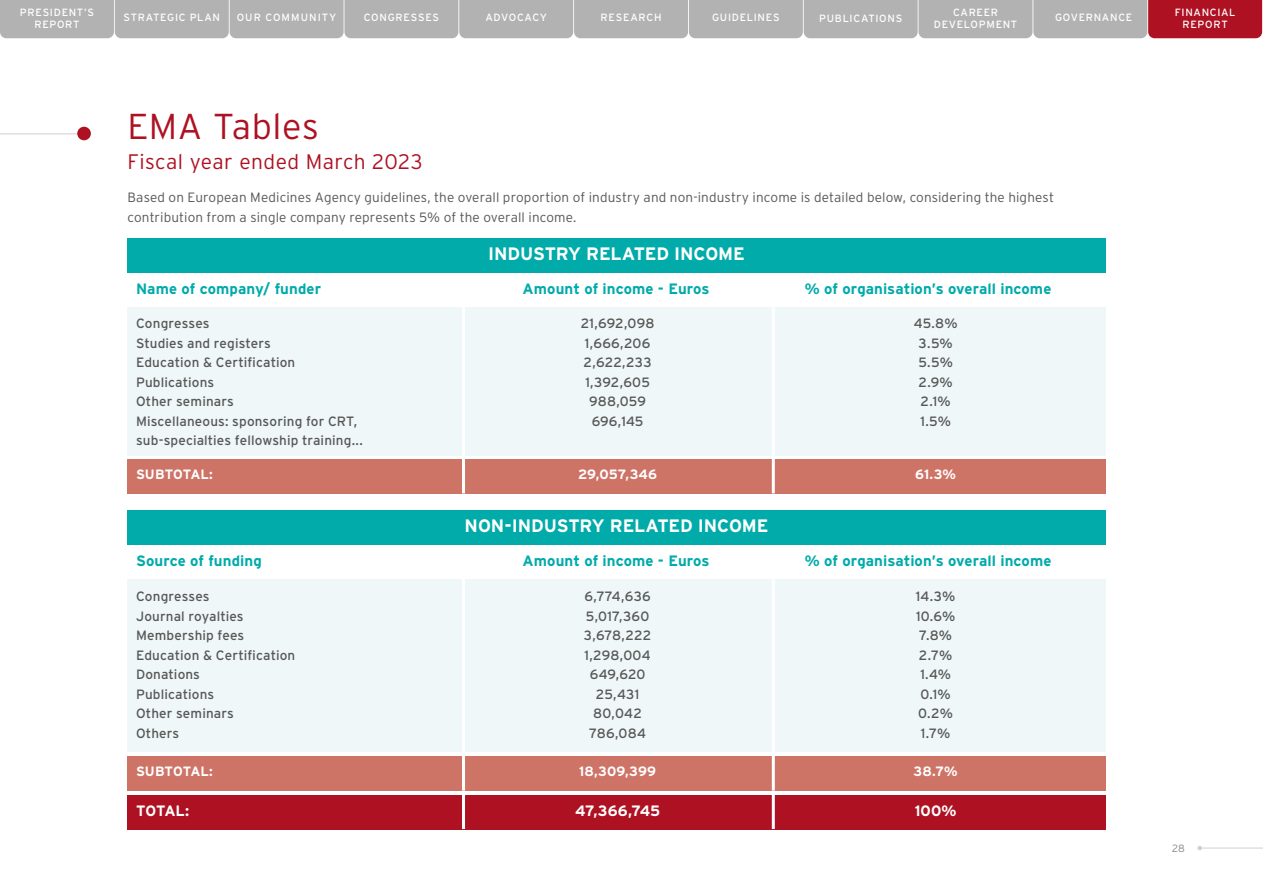
<style>
.page{position:relative;width:1263px;height:893px;background:#fff}
.page>*{position:absolute;margin:0;border:0;box-sizing:border-box;transform-origin:0 0}
.t1{font:300 36px "Interstate WGL";letter-spacing:.01em;color:#ae1122}
.t2{font:300 21px "Interstate WGL";letter-spacing:.02em;color:#ae1122}
.t3{font:700 18px "Interstate WGL";letter-spacing:-.01em;color:#fff}
.t4{font:700 15px "Interstate WGL";letter-spacing:.005em;color:#00abaa}
.t5{font:700 15px "Interstate WGL";letter-spacing:-.005em;color:#fff}
.t6{font:13.5px "Interstate WGL";letter-spacing:.01em;color:#575756}
.t7{font:300 13.5px/19.5px "Interstate WGL";letter-spacing:.01em;color:#575756}
.t8{font:700 13.5px "Interstate WGL";color:#fff}
.t9{font:10.5px/12.6px "Interstate WGL";letter-spacing:.065em;color:#fff;text-align:center}
.t10{font:10.5px "Interstate WGL";letter-spacing:.1em;color:#fff}
.t11{font:300 10.5px "Interstate WGL";color:#878787}
</style>
<div class="page">
<hr style="left:1200px;top:848px;width:63px;height:1px;background:#d0d0d0">
<svg style="left:1197px;top:846px;width:5px;height:4px"></svg>
<hr style="left:0;top:134px;width:80px;height:1px;background:#d0d0d0">
<div style="left:77px;top:127px;width:14px;height:13px;background:#ae1122;border-radius:50%"></div>
<div style="left:128px;top:307px;width:978px;height:149px;background:#eff7f8"></div>
<div style="left:128px;top:459px;width:978px;height:34px;background:#ce7467"></div>
<div style="left:128px;top:238px;width:978px;height:34px;background:#00abaa"></div>
<hr style="left:462px;top:307px;width:3px;height:186px;background:#fff">
<hr style="left:772px;top:307px;width:3px;height:186px;background:#fff">
<div style="left:128px;top:579px;width:978px;height:172px;background:#eff7f8"></div>
<div style="left:128px;top:756px;width:978px;height:34px;background:#ce7467"></div>
<div style="left:128px;top:510px;width:978px;height:34px;background:#00abaa"></div>
<hr style="left:462px;top:579px;width:3px;height:212px;background:#fff">
<hr style="left:772px;top:579px;width:3px;height:212px;background:#fff">
<div style="left:128px;top:795px;width:978px;height:34px;background:#ae1122"></div>
<hr style="left:462px;top:795px;width:3px;height:34px;background:#fff">
<hr style="left:772px;top:795px;width:3px;height:34px;background:#fff">
<svg style="left:0;top:0;width:1262px;height:38px;background:#b3a4a5"></svg>
<p class="t9" style="left:20px;top:5px;width:76px">PRESIDENT’S<br>REPORT</p>
<p class="t9" style="left:124px;top:11px;width:98px">STRATEGIC PLAN</p>
<p class="t10" style="left:237px;top:10px;width:101px">OUR COMMUNITY</p>
<p class="t9" style="left:364px;top:11px;width:77px">CONGRESSES</p>
<p class="t9" style="left:485px;top:11px;width:63px">ADVOCACY</p>
<p class="t9" style="left:601px;top:11px;width:62px">RESEARCH</p>
<p class="t9" style="left:712px;top:11px;width:69px">GUIDELINES</p>
<p class="t9" style="left:934px;top:5px;width:85px">CAREER<br>DEVELOPMENT</p>
<p class="t9" style="left:819px;top:12px;width:85px">PUBLICATIONS</p>
<p class="t9" style="left:1055px;top:11px;width:79px">GOVERNANCE</p>
<p class="t9" style="left:1175px;top:5px;width:62px">FINANCIAL<br>REPORT</p>
<h1 class="t1" style="left:128px;top:101px;width:193px">EMA Tables</h1>
<h2 class="t2" style="left:128px;top:147px;width:297px">Fiscal year ended March 2023</h2>
<p class="t7" style="left:128px;top:187px;width:928px">Based on European Medicines Agency guidelines, the overall proportion of industry and non-industry income is detailed below, considering the highest contribution from a single company represents 5% of the overall income.</p>
<h3 class="t3" style="left:488px;top:241px;width:258px">INDUSTRY RELATED INCOME</h3>
<p class="t4" style="left:136px;top:278px;width:187px">Name of company/ funder</p>
<p class="t4" style="left:523px;top:278px;width:188px">Amount of income - Euros</p>
<p class="t4" style="left:805px;top:278px;width:248px">% of organisation’s overall income</p>
<p class="t6" style="left:136px;top:314px;width:75px">Congresses</p>
<p class="t6" style="left:581px;top:314px;width:75px">21,692,098</p>
<p class="t6" style="left:914px;top:314px;width:45px">45.8%</p>
<p class="t6" style="left:136px;top:333px;width:136px">Studies and registers</p>
<p class="t6" style="left:585px;top:333px;width:67px">1,666,206</p>
<p class="t6" style="left:919px;top:333px;width:36px">3.5%</p>
<p class="t6" style="left:136px;top:353px;width:161px">Education &amp; Certification</p>
<p class="t6" style="left:584px;top:353px;width:70px">2,622,233</p>
<p class="t6" style="left:918px;top:353px;width:36px">5.5%</p>
<p class="t6" style="left:136px;top:372px;width:80px">Publications</p>
<p class="t6" style="left:585px;top:372px;width:66px">1,392,605</p>
<p class="t6" style="left:918px;top:372px;width:36px">2.9%</p>
<p class="t6" style="left:136px;top:392px;width:99px">Other seminars</p>
<p class="t6" style="left:589px;top:392px;width:58px">988,059</p>
<p class="t6" style="left:920px;top:392px;width:32px">2.1%</p>
<p class="t6" style="left:136px;top:411px;width:223px">Miscellaneous: sponsoring for CRT,</p>
<p class="t6" style="left:592px;top:411px;width:53px">696,145</p>
<p class="t6" style="left:920px;top:411px;width:32px">1.5%</p>
<p class="t6" style="left:136px;top:431px;width:228px">sub-specialties fellowship training...</p>
<p class="t8" style="left:136px;top:465px;width:78px">SUBTOTAL:</p>
<p class="t8" style="left:578px;top:465px;width:81px">29,057,346</p>
<p class="t8" style="left:915px;top:465px;width:42px">61.3%</p>
<h3 class="t3" style="left:465px;top:513px;width:305px">NON-INDUSTRY RELATED INCOME</h3>
<p class="t4" style="left:136px;top:550px;width:127px">Source of funding</p>
<p class="t4" style="left:523px;top:550px;width:188px">Amount of income - Euros</p>
<p class="t4" style="left:805px;top:550px;width:248px">% of organisation’s overall income</p>
<p class="t6" style="left:136px;top:587px;width:75px">Congresses</p>
<p class="t6" style="left:585px;top:587px;width:68px">6,774,636</p>
<p class="t6" style="left:916px;top:587px;width:41px">14.3%</p>
<p class="t6" style="left:136px;top:606px;width:109px">Journal royalties</p>
<p class="t6" style="left:586px;top:606px;width:65px">5,017,360</p>
<p class="t6" style="left:916px;top:606px;width:41px">10.6%</p>
<p class="t6" style="left:136px;top:626px;width:110px">Membership fees</p>
<p class="t6" style="left:584px;top:626px;width:69px">3,678,222</p>
<p class="t6" style="left:919px;top:626px;width:35px">7.8%</p>
<p class="t6" style="left:136px;top:645px;width:161px">Education &amp; Certification</p>
<p class="t6" style="left:584px;top:645px;width:68px">1,298,004</p>
<p class="t6" style="left:919px;top:645px;width:35px">2.7%</p>
<p class="t6" style="left:136px;top:665px;width:65px">Donations</p>
<p class="t6" style="left:590px;top:665px;width:57px">649,620</p>
<p class="t6" style="left:920px;top:665px;width:32px">1.4%</p>
<p class="t6" style="left:136px;top:684px;width:80px">Publications</p>
<p class="t6" style="left:596px;top:684px;width:45px">25,431</p>
<p class="t6" style="left:920px;top:684px;width:32px">0.1%</p>
<p class="t6" style="left:136px;top:704px;width:99px">Other seminars</p>
<p class="t6" style="left:593px;top:704px;width:50px">80,042</p>
<p class="t6" style="left:918px;top:704px;width:36px">0.2%</p>
<p class="t6" style="left:136px;top:723px;width:45px">Others</p>
<p class="t6" style="left:589px;top:723px;width:58px">786,084</p>
<p class="t6" style="left:921px;top:723px;width:31px">1.7%</p>
<p class="t8" style="left:136px;top:761px;width:78px">SUBTOTAL:</p>
<p class="t8" style="left:579px;top:761px;width:79px">18,309,399</p>
<p class="t8" style="left:914px;top:761px;width:46px">38.7%</p>
<p class="t5" style="left:136px;top:800px;width:55px">TOTAL:</p>
<p class="t5" style="left:575px;top:800px;width:87px">47,366,745</p>
<p class="t5" style="left:915px;top:800px;width:43px">100%</p>
<p class="t11" style="left:1172px;top:841px;width:14px">28</p>
</div>
